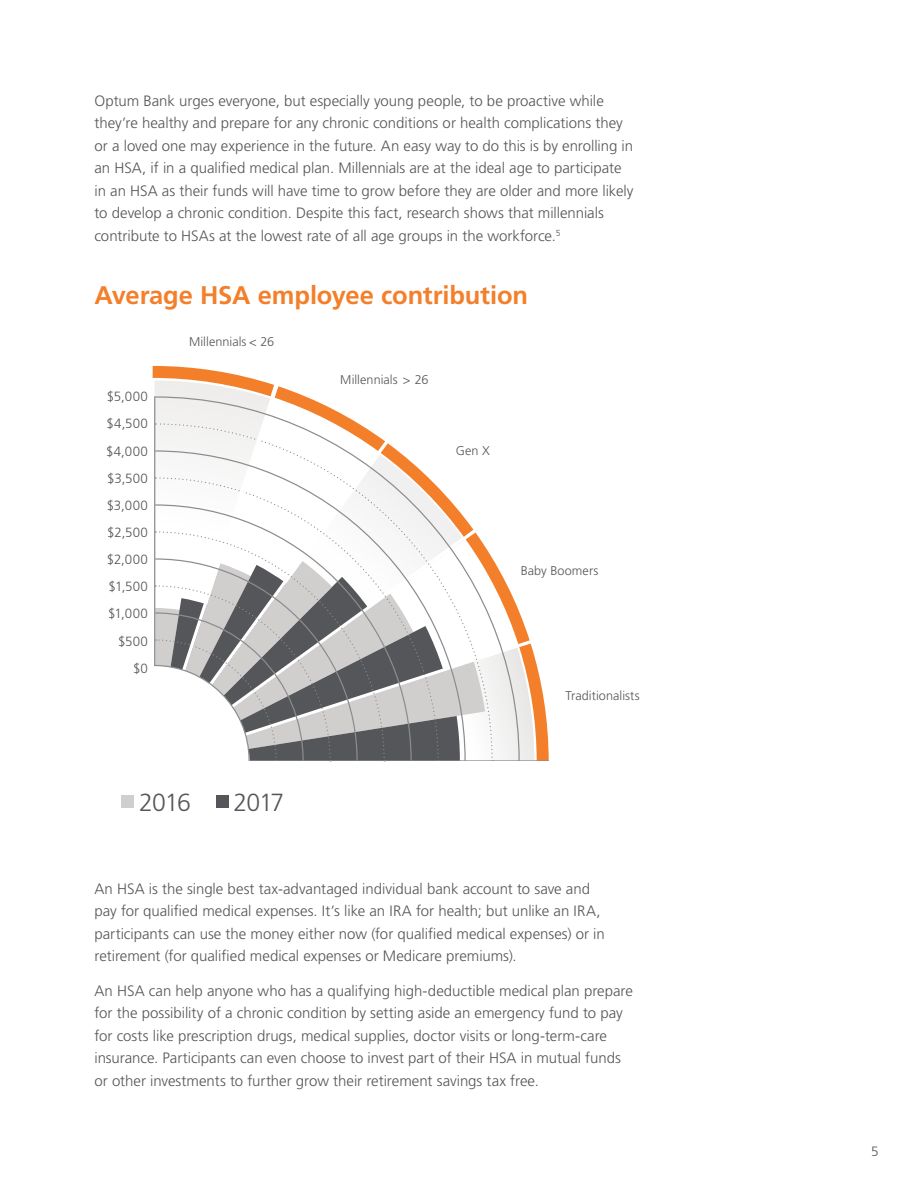
<style>
.page{position:relative;width:918px;height:1188px;background:#fff}
.page>*{position:absolute;margin:0;border:0;box-sizing:border-box;transform-origin:0 0}
.t1{font:700 25.5px "Frutiger LT Std";letter-spacing:-.005em;color:#f47f2a}
.Intro_Body_Copy{font:300 24.75px "Frutiger LT Std";letter-spacing:-.05em;color:#555659}
.Intro_Body_Copy-2{font:300 15px/22.5px "Frutiger LT Std";color:#555659}
.Intro_Body_Copy-3{font:300 13.5px "Frutiger LT Std";color:#555659}
.Intro_Body_Copy-4{font:300 13.35px "Frutiger LT Std";letter-spacing:.03em;color:#555659}
.Intro_Body_Copy-5{font:300 12.6px "Frutiger LT Std";letter-spacing:.005em;color:#555659}
</style>
<div class="page">
<div style="left:122px;top:796px;width:12px;height:12px;background:#d1cfcd"></div>
<div style="left:216px;top:796px;width:13px;height:12px;background:#555659"></div>
<svg style="left:152px;top:365px;width:397px;height:397px"></svg>
<p class="Intro_Body_Copy-2" style="left:94px;top:90px;width:541px">Optum Bank urges everyone, but especially young people, to be proactive while they’re healthy and prepare for any chronic conditions or health complications they or a loved one may experience in the future. An easy way to do this is by enrolling in an HSA, if in a qualified medical plan. Millennials are at the ideal age to participate in an HSA as their funds will have time to grow before they are older and more likely to develop a chronic condition. Despite this fact, research shows that millennials contribute to HSAs at the lowest rate of all age groups in the workforce.<sup>5</sup></p>
<p class="t1" style="left:94px;top:280px;width:435px">Average HSA employee contribution</p>
<p class="Intro_Body_Copy-4" style="left:107px;top:389px;width:43px">$5,000</p>
<p class="Intro_Body_Copy-4" style="left:107px;top:416px;width:43px">$4,500</p>
<p class="Intro_Body_Copy-4" style="left:106px;top:443px;width:43px">$4,000</p>
<p class="Intro_Body_Copy-4" style="left:107px;top:471px;width:42px">$3,500</p>
<p class="Intro_Body_Copy-4" style="left:107px;top:498px;width:43px">$3,000</p>
<p class="Intro_Body_Copy-4" style="left:107px;top:525px;width:42px">$2,500</p>
<p class="Intro_Body_Copy-4" style="left:107px;top:552px;width:43px">$2,000</p>
<p class="Intro_Body_Copy-4" style="left:109px;top:579px;width:41px">$1,500</p>
<p class="Intro_Body_Copy-4" style="left:108px;top:606px;width:41px">$1,000</p>
<p class="Intro_Body_Copy-4" style="left:118px;top:633px;width:31px">$500</p>
<p class="Intro_Body_Copy-4" style="left:133px;top:661px;width:16px">$0</p>
<p class="Intro_Body_Copy-5" style="left:189px;top:335px;width:87px">Millennials &lt; 26</p>
<p class="Intro_Body_Copy" style="left:139px;top:789px;width:53px">2016</p>
<p class="Intro_Body_Copy" style="left:233px;top:789px;width:52px">2017</p>
<p class="Intro_Body_Copy-5" style="left:340px;top:372px;width:90px">Millennials &gt; 26</p>
<p class="Intro_Body_Copy-5" style="left:456px;top:444px;width:36px">Gen X</p>
<p class="Intro_Body_Copy-5" style="left:521px;top:564px;width:79px">Baby Boomers</p>
<p class="Intro_Body_Copy-5" style="left:566px;top:689px;width:76px">Traditionalists</p>
<p class="Intro_Body_Copy-2" style="left:94px;top:877px;width:512px">An HSA is the single best tax-advantaged individual bank account to save and pay for qualified medical expenses. It’s like an IRA for health; but unlike an IRA, participants can use the money either now (for qualified medical expenses) or in retirement (for qualified medical expenses or Medicare premiums).</p>
<p class="Intro_Body_Copy-2" style="left:94px;top:979px;width:540px">An HSA can help anyone who has a qualifying high-deductible medical plan prepare for the possibility of a chronic condition by setting aside an emergency fund to pay for costs like prescription drugs, medical supplies, doctor visits or long-term-care insurance. Participants can even choose to invest part of their HSA in mutual funds or other investments to further grow their retirement savings tax free.</p>
<p class="Intro_Body_Copy-3" style="left:871px;top:1144px;width:9px">5</p>
</div>
